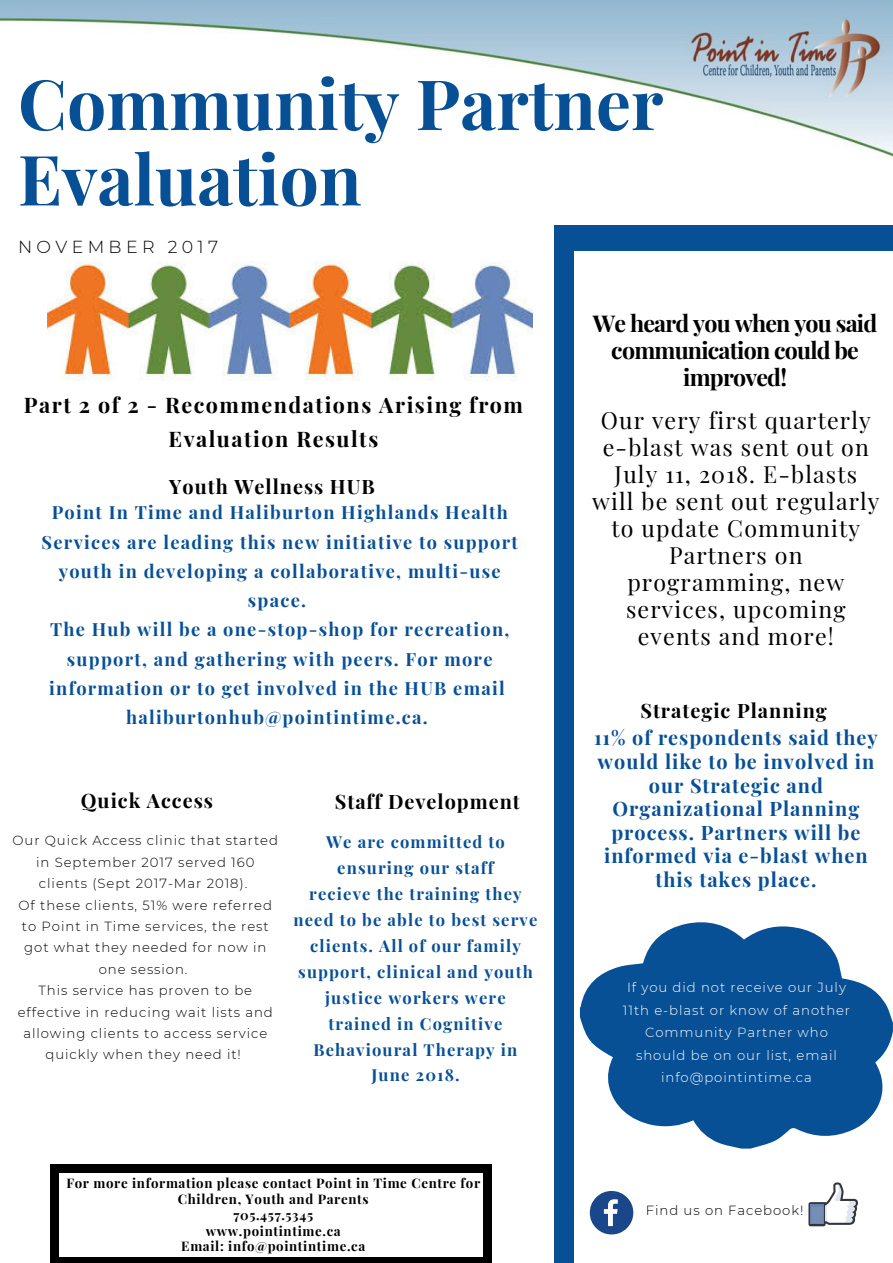
<style>
.page{position:relative;width:893px;height:1263px;background:#fff}
.page>*{position:absolute;margin:0;border:0;box-sizing:border-box;transform-origin:0 0}
.t1{font:700 69.6px/75.4px "Playfair Display";color:#075096}
.t2{font:23.25px/27px "Playfair Display";letter-spacing:.05em;color:#000;text-align:center}
.t3{font:700 23.25px/27px "Playfair Display";letter-spacing:-.035em;color:#000;text-align:center}
.t4{font:700 21.45px/33.8px "Playfair Display";letter-spacing:.07em;color:#000;text-align:center}
.t5{font:700 19.8px/23.7px "Playfair Display";letter-spacing:.05em;color:#075096;text-align:center}
.t6{font:700 19.8px "Playfair Display";letter-spacing:.05em;color:#000}
.t7{font:700 18.15px/29.2px "Playfair Display";letter-spacing:.07em;color:#075096;text-align:center}
.t8{font:300 17.4px "Montserrat";letter-spacing:.25em;color:#000}
.t9{font:700 16.5px/26px "Playfair Display";letter-spacing:.07em;color:#075096;text-align:center}
.t10{font:300 13.2px/21.5px "Montserrat";letter-spacing:.07em;color:#000;text-align:center}
.t11{font:700 13.2px/15.8px "Playfair Display";letter-spacing:.05em;color:#000;text-align:center}
.t12{font:300 13.2px/22.5px "Montserrat";letter-spacing:.07em;color:#fff;text-align:center}
</style>
<div class="page">
<img style="left:47px;top:261px;width:486px;height:120px">
<div style="left:554px;top:225px;width:339px;height:26px;background:#075096"></div>
<div style="left:554px;top:245px;width:19px;height:1018px;background:#075096"></div>
<div style="left:58px;top:1164px;width:49px;height:8px;background:#000"></div>
<div style="left:442px;top:1164px;width:48px;height:8px;background:#000"></div>
<div style="left:105px;top:1164px;width:337px;height:8px;background:#000"></div>
<div style="left:483px;top:1243px;width:9px;height:20px;background:#000"></div>
<div style="left:483px;top:1164px;width:9px;height:49px;background:#000"></div>
<div style="left:483px;top:1211px;width:9px;height:33px;background:#000"></div>
<div style="left:50px;top:1211px;width:8px;height:49px;background:#000"></div>
<div style="left:50px;top:1164px;width:8px;height:49px;background:#000"></div>
<div style="left:50px;top:1257px;width:49px;height:6px;background:#000"></div>
<div style="left:441px;top:1257px;width:48px;height:6px;background:#000"></div>
<div style="left:97px;top:1257px;width:337px;height:6px;background:#000"></div>
<div style="left:433px;top:1257px;width:9px;height:6px;background:#000"></div>
<svg style="left:590px;top:1191px;width:43px;height:43px"></svg>
<svg style="left:580px;top:922px;width:313px;height:226px;fill:#075096"></svg>
<svg style="left:808px;top:1182px;width:50px;height:44px"></svg>
<div style="left:811px;top:1204px;width:13px;height:20px;background:#6883b0"></div>
<div style="left:811px;top:1207px;width:12px;height:16px;background:#758eb3"></div>
<img style="left:0;top:0;width:893px;height:158px">
<h1 class="t1" style="left:18px;top:63px;width:647px">Community Partner<br>Evaluation</h1>
<h3 class="t8" style="left:18px;top:236px;width:202px">NOVEMBER 2017</h3>
<h3 class="t4" style="left:24px;top:387px;width:501px">Part 2 of 2 - Recommendations Arising from<br>Evaluation Results</h3>
<h3 class="t6" style="left:169px;top:473px;width:207px">Youth Wellness HUB</h3>
<p class="t7" style="left:42px;top:497px;width:478px">Point In Time and Haliburton Highlands Health Services are leading this new initiative to support youth in developing a collaborative, multi-use space.<br>The Hub will be a one-stop-shop for recreation, support, and gathering with peers. For more information or to get involved in the HUB email haliburtonhub@pointintime.ca.</p>
<h3 class="t6" style="left:81px;top:787px;width:134px">Quick Access</h3>
<p class="t10" style="left:13px;top:830px;width:267px">Our Quick Access clinic that started in September 2017 served 160 clients (Sept 2017-Mar 2018).<br>Of these clients, 51% were referred to Point in Time services, the rest got what they needed for now in one session.<br>This service has proven to be effective in reducing wait lists and allowing clients to access service quickly when they need it!</p>
<h3 class="t6" style="left:335px;top:788px;width:187px">Staff Development</h3>
<p class="t9" style="left:293px;top:828px;width:245px">We are committed to ensuring our staff<br>recieve the training they need to be able to best serve clients. All of our family support, clinical and youth justice workers were trained in Cognitive<br>Behavioural Therapy in<br>June 2018.</p>
<p class="t11" style="left:66px;top:1175px;width:415px">For more information please contact Point in Time Centre for<br>Children, Youth and Parents<br>705.457.5345<br>www.pointintime.ca<br>Email: info@pointintime.ca</p>
<h2 class="t3" style="left:593px;top:309px;width:286px">We heard you when you said communication could be improved!</h2>
<h2 class="t2" style="left:592px;top:406px;width:289px">Our very first quarterly e-blast was sent out on<br>July 11, 2018. E-blasts will be sent out regularly to update Community<br>Partners on programming, new services, upcoming events and more!</h2>
<h3 class="t6" style="left:640px;top:697px;width:188px">Strategic Planning</h3>
<h3 class="t5" style="left:594px;top:725px;width:285px">11% of respondents said they would like to be involved in our Strategic and<br>Organizational Planning process. Partners will be informed via e-blast when this takes place.</h3>
<p class="t12" style="left:623px;top:976px;width:229px">If you did not receive our July<br>11th e-blast or know of another<br>Community Partner who should be on our list, email info@pointintime.ca</p>
<p class="t10" style="left:646px;top:1200px;width:159px">Find us on Facebook!</p>
</div>
